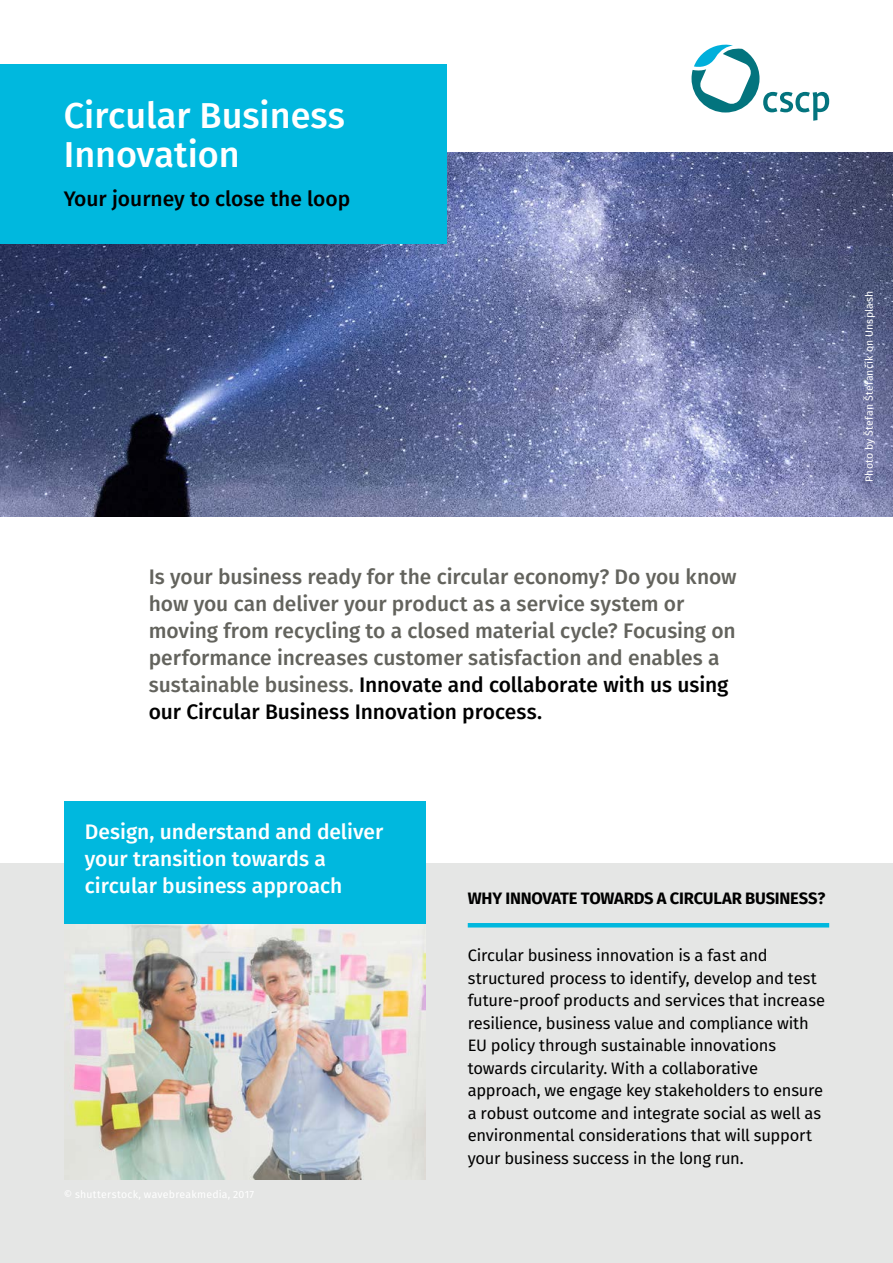
<style>
.page{position:relative;width:893px;height:1263px;background:#fff}
.page>*{position:absolute;margin:0;border:0;box-sizing:border-box;transform-origin:0 0}
.t1{font:500 36px/39px "Fira Sans";color:#fff}
.t2{font:500 21px/27px "Fira Sans";letter-spacing:-.005em;color:#63635d}
.t3{font:500 21px/27px "Fira Sans";color:#fff}
.t4{font:500 21px "Fira Sans";color:#000}
.t5{font:16.5px/22.5px "Fira Sans";letter-spacing:-.015em;color:#000}
.t6{font:700 16.5px "Fira Sans";letter-spacing:-.015em;color:#000}
.t7{font:10.5px "Fira Sans";letter-spacing:.02em;color:#fff}
.s1{color:#000}
</style>
<div class="page">
<div style="left:0;top:863px;width:893px;height:400px;background:#e5e6e5"></div>
<hr style="left:468px;top:923px;width:361px;height:4px;background:#00b8de">
<div style="left:64px;top:801px;width:361px;height:124px;background:#00b8de"></div>
<img style="left:0;top:152px;width:893px;height:364px">
<img style="left:64px;top:925px;width:361px;height:254px">
<svg style="left:691px;top:45px;width:138px;height:76px"></svg>
<div style="left:0;top:64px;width:446px;height:180px;background:#00b8de"></div>
<h1 class="t1" style="left:64px;top:99px;width:283px">Circular Business<br>Innovation</h1>
<p class="t4" style="left:64px;top:184px;width:288px">Your journey to close the loop</p>
<p class="t2" style="left:149px;top:564px;width:589px">Is your business ready for the circular economy? Do you know how you can deliver your product as a service system or moving from recycling to a closed material cycle? Focusing on performance increases customer satisfaction and enables a sustainable business. <span class="s1">Innovate and collaborate with us using our Circular Business Innovation process.</span></p>
<p class="t7" style="left:862px;top:482px;width:192px;rotate:-90deg">Photo by Štefan Štefančík on Unsplash</p>
<p class="t3" style="left:85px;top:820px;width:300px">Design, understand and deliver your transition towards a circular business approach</p>
<p class="t6" style="left:468px;top:887px;width:359px">WHY INNOVATE TOWARDS A CIRCULAR BUSINESS?</p>
<p class="t5" style="left:468px;top:946px;width:359px">Circular business innovation is a fast and structured process to identify, develop and test future-proof products and services that increase resilience, business value and compliance with EU policy through sustainable innovations towards circularity. With a collaborative approach, we engage key stakeholders to ensure a robust outcome and integrate social as well as environmental considerations that will support your business success in the long run.</p>
</div>
